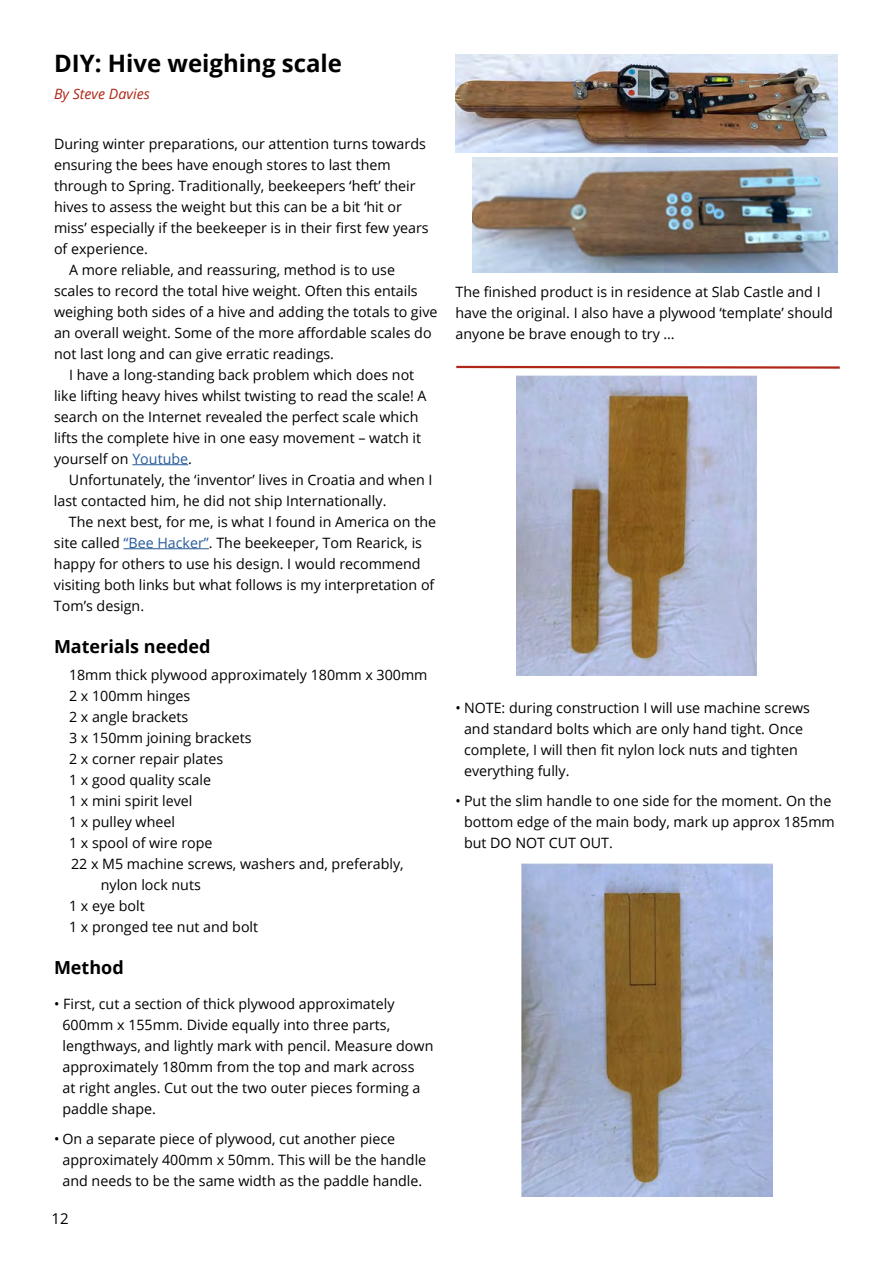
<style>
.page{position:relative;width:893px;height:1263px;background:#fff}
.page>*{position:absolute;margin:0;border:0;box-sizing:border-box;transform-origin:0 0}
.t1{font:700 24px "Open Sans";color:#000}
.t2{font:700 18px "Open Sans";color:#000}
.t3{font:15px "Open Sans";color:#000}
.t4{font:14.25px/21px "Open Sans";color:#000}
.t5{font:italic 14.25px "Open Sans";color:#b02717}
.s1{color:#275b9b}
</style>
<div class="page">
<hr style="left:132px;top:464px;width:56px;height:1px;background:#275b9b">
<hr style="left:123px;top:548px;width:86px;height:1px;background:#275b9b">
<img style="left:455px;top:55px;width:382px;height:97px">
<svg style="left:456px;top:365px;width:384px;height:4px"></svg>
<img style="left:516px;top:376px;width:240px;height:300px">
<img style="left:522px;top:863px;width:250px;height:334px">
<img style="left:472px;top:157px;width:365px;height:116px">
<h1 class="t1" style="left:54px;top:47px;width:290px">DIY: Hive weighing scale</h1>
<p class="t5" style="left:54px;top:84px;width:97px">By Steve Davies</p>
<p class="t4" style="left:54px;top:133px;width:373px">During winter preparations, our attention turns towards</p>
<p class="t4" style="left:54px;top:154px;width:338px">ensuring the bees have enough stores to last them</p>
<p class="t4" style="left:54px;top:175px;width:363px">through to Spring. Traditionally, beekeepers ‘heft’ their</p>
<p class="t4" style="left:54px;top:196px;width:349px">hives to assess the weight but this can be a bit ‘hit or</p>
<p class="t4" style="left:54px;top:217px;width:376px">miss’ especially if the beekeeper is in their first few years</p>
<p class="t4" style="left:54px;top:238px;width:96px">of experience.</p>
<p class="t4" style="left:69px;top:259px;width:327px">A more reliable, and reassuring, method is to use</p>
<p class="t4" style="left:54px;top:280px;width:365px">scales to record the total hive weight. Often this entails</p>
<p class="t4" style="left:54px;top:301px;width:385px">weighing both sides of a hive and adding the totals to give</p>
<p class="t4" style="left:54px;top:322px;width:379px">an overall weight. Some of the more affordable scales do</p>
<p class="t4" style="left:54px;top:343px;width:282px">not last long and can give erratic readings.</p>
<p class="t4" style="left:69px;top:364px;width:347px">I have a long-standing back problem which does not</p>
<p class="t4" style="left:54px;top:385px;width:374px">like lifting heavy hives whilst twisting to read the scale! A</p>
<p class="t4" style="left:54px;top:406px;width:366px">search on the Internet revealed the perfect scale which</p>
<p class="t4" style="left:54px;top:427px;width:369px">lifts the complete hive in one easy movement – watch it</p>
<p class="t4" style="left:54px;top:448px;width:139px">yourself on <span class="s1">Youtube</span>.</p>
<p class="t4" style="left:69px;top:469px;width:365px">Unfortunately, the ‘inventor’ lives in Croatia and when I</p>
<p class="t4" style="left:54px;top:490px;width:334px">last contacted him, he did not ship Internationally.</p>
<p class="t4" style="left:69px;top:511px;width:369px">The next best, for me, is what I found in America on the</p>
<p class="t4" style="left:54px;top:532px;width:370px">site called <span class="s1">“Bee Hacker”</span>. The beekeeper, Tom Rearick, is</p>
<p class="t4" style="left:54px;top:553px;width:368px">happy for others to use his design. I would recommend</p>
<p class="t4" style="left:54px;top:574px;width:382px">visiting both links but what follows is my interpretation of</p>
<p class="t4" style="left:54px;top:595px;width:92px">Tom’s design.</p>
<p class="t2" style="left:54px;top:633px;width:158px">Materials needed</p>
<p class="t4" style="left:69px;top:664px;width:360px">18mm thick plywood approximately 180mm x 300mm</p>
<p class="t4" style="left:69px;top:685px;width:123px">2 x 100mm hinges</p>
<p class="t4" style="left:69px;top:706px;width:121px">2 x angle brackets</p>
<p class="t4" style="left:69px;top:727px;width:184px">3 x 150mm joining brackets</p>
<p class="t4" style="left:69px;top:748px;width:156px">2 x corner repair plates</p>
<p class="t4" style="left:69px;top:769px;width:144px">1 x good quality scale</p>
<p class="t4" style="left:69px;top:790px;width:125px">1 x mini spirit level</p>
<p class="t4" style="left:69px;top:811px;width:108px">1 x pulley wheel</p>
<p class="t4" style="left:69px;top:832px;width:145px">1 x spool of wire rope</p>
<p class="t4" style="left:71px;top:853px;width:334px">22 x M5 machine screws, washers and, preferably,</p>
<p class="t4" style="left:101px;top:874px;width:102px">nylon lock nuts</p>
<p class="t4" style="left:69px;top:895px;width:77px">1 x eye bolt</p>
<p class="t4" style="left:69px;top:916px;width:191px">1 x pronged tee nut and bolt</p>
<p class="t2" style="left:54px;top:954px;width:71px">Method</p>
<p class="t4" style="left:63px;top:993px;width:372px;text-indent:-9px">• First, cut a section of thick plywood approximately 600mm x 155mm. Divide equally into three parts, lengthways, and lightly mark with pencil. Measure down approximately 180mm from the top and mark across<br>at right angles. Cut out the two outer pieces forming a paddle shape.</p>
<p class="t4" style="left:63px;top:1128px;width:365px;text-indent:-9px">• On a separate piece of plywood, cut another piece approximately 400mm x 50mm. This will be the handle and needs to be the same width as the paddle handle.</p>
<p class="t3" style="left:52px;top:1209px;width:19px">12</p>
<p class="t4" style="left:455px;top:281px;width:379px">The finished product is in residence at Slab Castle and I have the original. I also have a plywood ‘template’ should anyone be brave enough to try …</p>
<p class="t4" style="left:464px;top:697px;width:347px;text-indent:-9px">• NOTE: during construction I will use machine screws and standard bolts which are only hand tight. Once complete, I will then fit nylon lock nuts and tighten everything fully.</p>
<p class="t4" style="left:464px;top:790px;width:372px;text-indent:-9px">• Put the slim handle to one side for the moment. On the bottom edge of the main body, mark up approx 185mm but DO NOT CUT OUT.</p>
</div>
